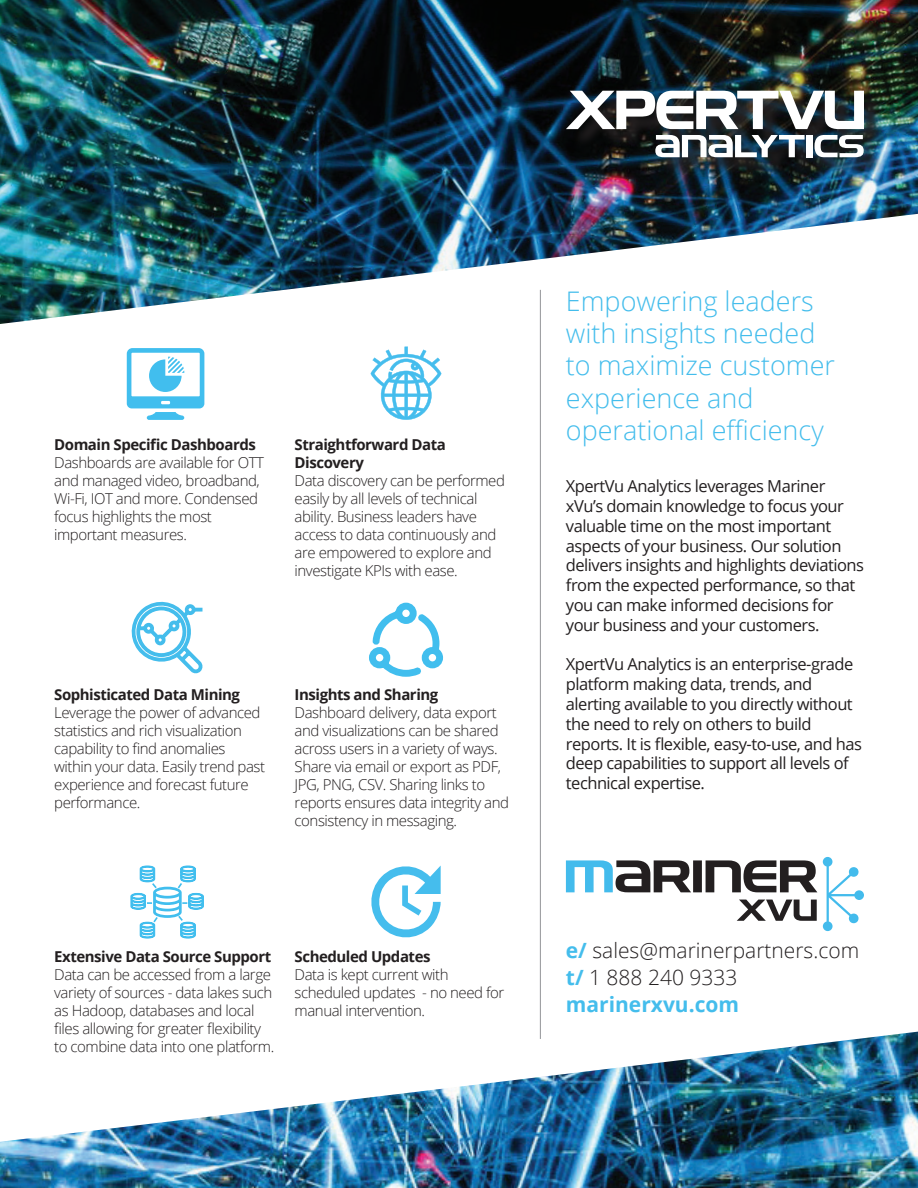
<style>
.page{position:relative;width:918px;height:1188px;background:#fff}
.page>*{position:absolute;margin:0;border:0;box-sizing:border-box;transform-origin:0 0}
.t1{font:300 27px/32.4px "Open Sans";color:#44bdec}
.t2{font:300 21px "Open Sans";color:#231f20}
.t3{font:700 21px "Open Sans";color:#44bdec}
.t4{font:16.5px/19.8px "Open Sans";letter-spacing:-.03em;color:#231f20}
.t5{font:300 15px/18px "Open Sans";letter-spacing:-.03em;color:#231f20}
.t6{font:700 15px/18px "Open Sans";letter-spacing:-.03em;color:#231f20}
.s1{font-weight:700;color:#44bdec}
</style>
<div class="page">
<img style="left:0;top:0;width:918px;height:324px">
<img style="left:570px;top:93px;width:312px;height:83px">
<svg style="left:655px;top:135px;width:150px;height:22px"></svg>
<div style="left:806px;top:135px;width:6px;height:22px;background:#fff"></div>
<svg style="left:815px;top:135px;width:49px;height:22px"></svg>
<img style="left:566px;top:91px;width:298px;height:38px">
<svg style="left:737px;top:900px;width:80px;height:21px"></svg>
<svg style="left:566px;top:860px;width:251px;height:32px"></svg>
<svg style="left:823px;top:857px;width:41px;height:74px"></svg>
<hr style="left:540px;top:290px;width:1px;height:749px;background:#939598">
<svg style="left:127px;top:348px;width:77px;height:72px"></svg>
<svg style="left:371px;top:347px;width:70px;height:73px"></svg>
<svg style="left:130px;top:865px;width:74px;height:74px"></svg>
<svg style="left:371px;top:865px;width:70px;height:73px"></svg>
<svg style="left:131px;top:601px;width:72px;height:73px"></svg>
<svg style="left:369px;top:602px;width:74px;height:75px"></svg>
<img style="left:0;top:1032px;width:918px;height:156px">
<p class="t6" style="left:54px;top:435px;width:203px">Domain Specific Dashboards</p>
<p class="t5" style="left:54px;top:453px;width:211px">Dashboards are available for OTT and managed video, broadband,<br>Wi-Fi, IOT and more. Condensed focus highlights the most important measures.</p>
<p class="t6" style="left:295px;top:435px;width:153px">Straightforward Data<br>Discovery</p>
<p class="t5" style="left:295px;top:471px;width:212px">Data discovery can be performed easily by all levels of technical ability. Business leaders have access to data continuously and are empowered to explore and investigate KPIs with ease.</p>
<p class="t6" style="left:54px;top:685px;width:187px">Sophisticated Data Mining</p>
<p class="t5" style="left:54px;top:703px;width:212px">Leverage the power of advanced statistics and rich visualization capability to find anomalies within your data. Easily trend past experience and forecast future performance.</p>
<p class="t6" style="left:295px;top:685px;width:145px">Insights and Sharing</p>
<p class="t5" style="left:295px;top:703px;width:216px">Dashboard delivery, data export and visualizations can be shared across users in a variety of ways.<br>Share via email or export as PDF,<br>JPG, PNG, CSV. Sharing links to reports ensures data integrity and consistency in messaging.</p>
<p class="t6" style="left:54px;top:947px;width:219px">Extensive Data Source Support</p>
<p class="t5" style="left:54px;top:965px;width:222px">Data can be accessed from a large variety of sources - data lakes such as Hadoop, databases and local files allowing for greater flexibility to combine data into one platform.</p>
<p class="t6" style="left:295px;top:947px;width:137px">Scheduled Updates</p>
<p class="t5" style="left:295px;top:965px;width:156px">Data is kept current with</p>
<p class="t5" style="left:295px;top:983px;width:211px">scheduled updates - no need for manual intervention.</p>
<p class="t1" style="left:566px;top:284px;width:271px">Empowering leaders with insights needed to maximize customer experience and operational efficiency</p>
<p class="t4" style="left:566px;top:476px;width:300px">XpertVu Analytics leverages Mariner xVu’s domain knowledge to focus your valuable time on the most important aspects of your business. Our solution delivers insights and highlights deviations from the expected performance, so that you can make informed decisions for your business and your customers.</p>
<p class="t4" style="left:566px;top:654px;width:298px">XpertVu Analytics is an enterprise-grade platform making data, trends, and alerting available to you directly without the need to rely on others to build reports. It is flexible, easy-to-use, and has deep capabilities to support all levels of technical expertise.</p>
<p class="t2" style="left:566px;top:936px;width:295px"><span class="s1">e/</span> sales@marinerpartners.com</p>
<p class="t2" style="left:566px;top:963px;width:173px"><span class="s1">t/</span> 1 888 240 9333</p>
<p class="t3" style="left:566px;top:990px;width:175px">marinerxvu.com</p>
</div>
